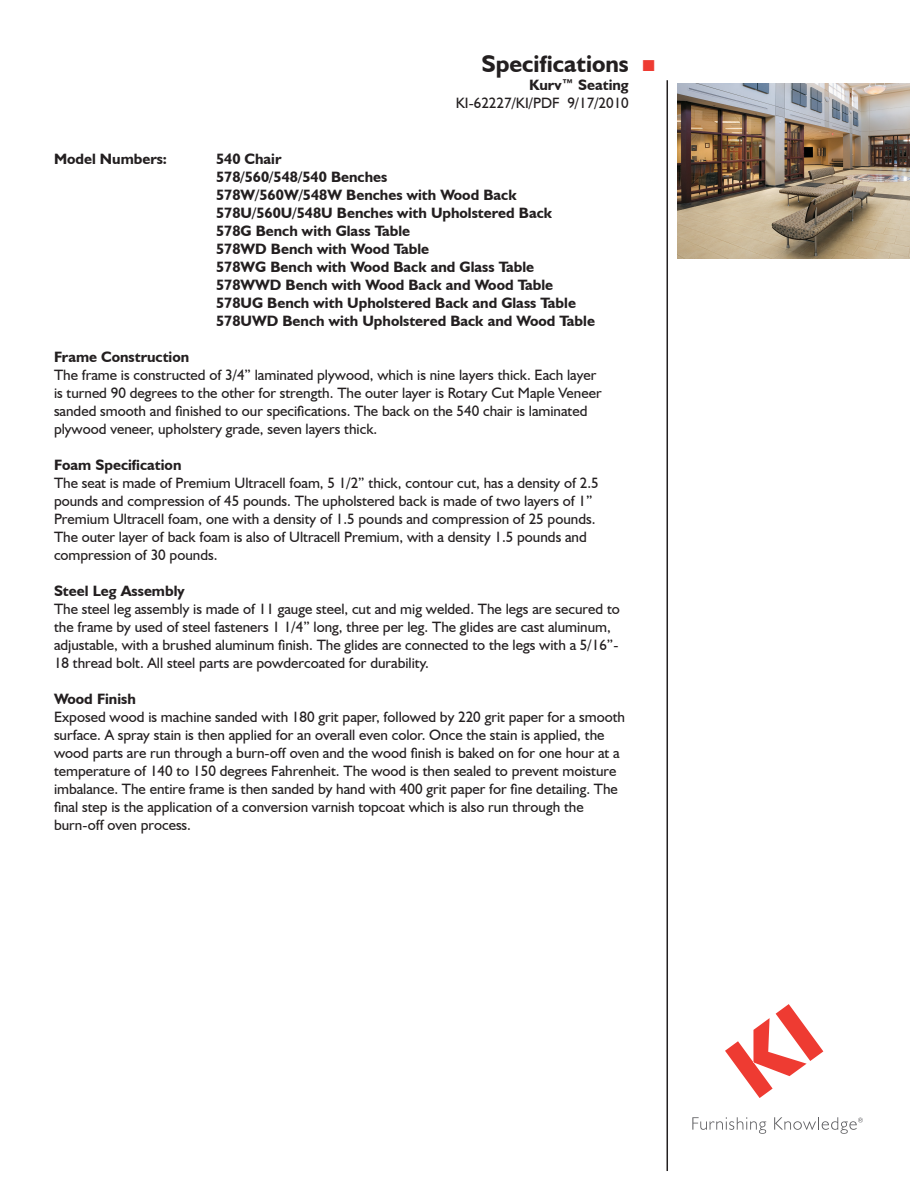
<style>
.page{position:relative;width:918px;height:1188px;background:#fff}
.page>*{position:absolute;margin:0;border:0;box-sizing:border-box;transform-origin:0 0}
.t1{font:700 24px "Humanist 521 BT";color:#231f20}
.t2{font:24px "Times New Roman";color:#ee3b32}
.t3{font:15px/18px "Humanist 521 BT";color:#231f20}
.t4{font:700 15px "Humanist 521 BT";color:#231f20}
</style>
<div class="page">
<svg style="left:725px;top:1004px;width:98px;height:94px"></svg>
<svg style="left:692px;top:1117px;width:74px;height:17px"></svg>
<svg style="left:774px;top:1117px;width:89px;height:17px"></svg>
<hr style="left:667px;top:80px;width:1px;height:1091px;background:#231f20">
<img style="left:677px;top:84px;width:233px;height:174px">
<p class="t1" style="left:481px;top:49px;width:149px">Specifications</p>
<p class="t4" style="left:529px;top:76px;width:101px">Kurv™ Seating</p>
<p class="t3" style="left:456px;top:94px;width:175px">KI-62227/KI/PDF 9/17/2010</p>
<p class="t2" style="left:642px;top:46px;width:16px">■</p>
<p class="t4" style="left:54px;top:150px;width:115px">Model Numbers:</p>
<p class="t4" style="left:216px;top:150px;width:67px">540 Chair</p>
<p class="t4" style="left:216px;top:168px;width:173px">578/560/548/540 Benches</p>
<p class="t4" style="left:216px;top:186px;width:302px">578W/560W/548W Benches with Wood Back</p>
<p class="t4" style="left:216px;top:204px;width:338px">578U/560U/548U Benches with Upholstered Back</p>
<p class="t4" style="left:216px;top:222px;width:196px">578G Bench with Glass Table</p>
<p class="t4" style="left:216px;top:240px;width:215px">578WD Bench with Wood Table</p>
<p class="t4" style="left:216px;top:258px;width:320px">578WG Bench with Wood Back and Glass Table</p>
<p class="t4" style="left:216px;top:276px;width:339px">578WWD Bench with Wood Back and Wood Table</p>
<p class="t4" style="left:216px;top:294px;width:361px">578UG Bench with Upholstered Back and Glass Table</p>
<p class="t4" style="left:216px;top:312px;width:381px">578UWD Bench with Upholstered Back and Wood Table</p>
<p class="t4" style="left:54px;top:348px;width:137px">Frame Construction</p>
<p class="t3" style="left:54px;top:366px;width:549px">The frame is constructed of 3/4” laminated plywood, which is nine layers thick. Each layer is turned 90 degrees to the other for strength. The outer layer is Rotary Cut Maple Veneer sanded smooth and finished to our specifications. The back on the 540 chair is laminated</p>
<p class="t3" style="left:54px;top:420px;width:325px">plywood veneer, upholstery grade, seven layers thick.</p>
<p class="t4" style="left:54px;top:456px;width:129px">Foam Specification</p>
<p class="t3" style="left:54px;top:474px;width:546px">The seat is made of Premium Ultracell foam, 5 1/2” thick, contour cut, has a density of 2.5 pounds and compression of 45 pounds. The upholstered back is made of two layers of 1”</p>
<p class="t3" style="left:54px;top:510px;width:543px">Premium Ultracell foam, one with a density of 1.5 pounds and compression of 25 pounds.</p>
<p class="t3" style="left:54px;top:528px;width:534px">The outer layer of back foam is also of Ultracell Premium, with a density 1.5 pounds and</p>
<p class="t3" style="left:54px;top:546px;width:165px">compression of 30 pounds.</p>
<p class="t4" style="left:54px;top:582px;width:132px">Steel Leg Assembly</p>
<p class="t3" style="left:54px;top:600px;width:567px">The steel leg assembly is made of 11 gauge steel, cut and mig welded. The legs are secured to the frame by used of steel fasteners 1 1/4” long, three per leg. The glides are cast aluminum, adjustable, with a brushed aluminum finish. The glides are connected to the legs with a 5/16”- 18 thread bolt. All steel parts are powdercoated for durability.</p>
<p class="t4" style="left:54px;top:690px;width:83px">Wood Finish</p>
<p class="t3" style="left:54px;top:708px;width:573px">Exposed wood is machine sanded with 180 grit paper, followed by 220 grit paper for a smooth surface. A spray stain is then applied for an overall even color. Once the stain is applied, the wood parts are run through a burn-off oven and the wood finish is baked on for one hour at a temperature of 140 to 150 degrees Fahrenheit. The wood is then sealed to prevent moisture imbalance. The entire frame is then sanded by hand with 400 grit paper for fine detailing. The final step is the application of a conversion varnish topcoat which is also run through the</p>
<p class="t3" style="left:54px;top:816px;width:139px">burn-off oven process.</p>
</div>
